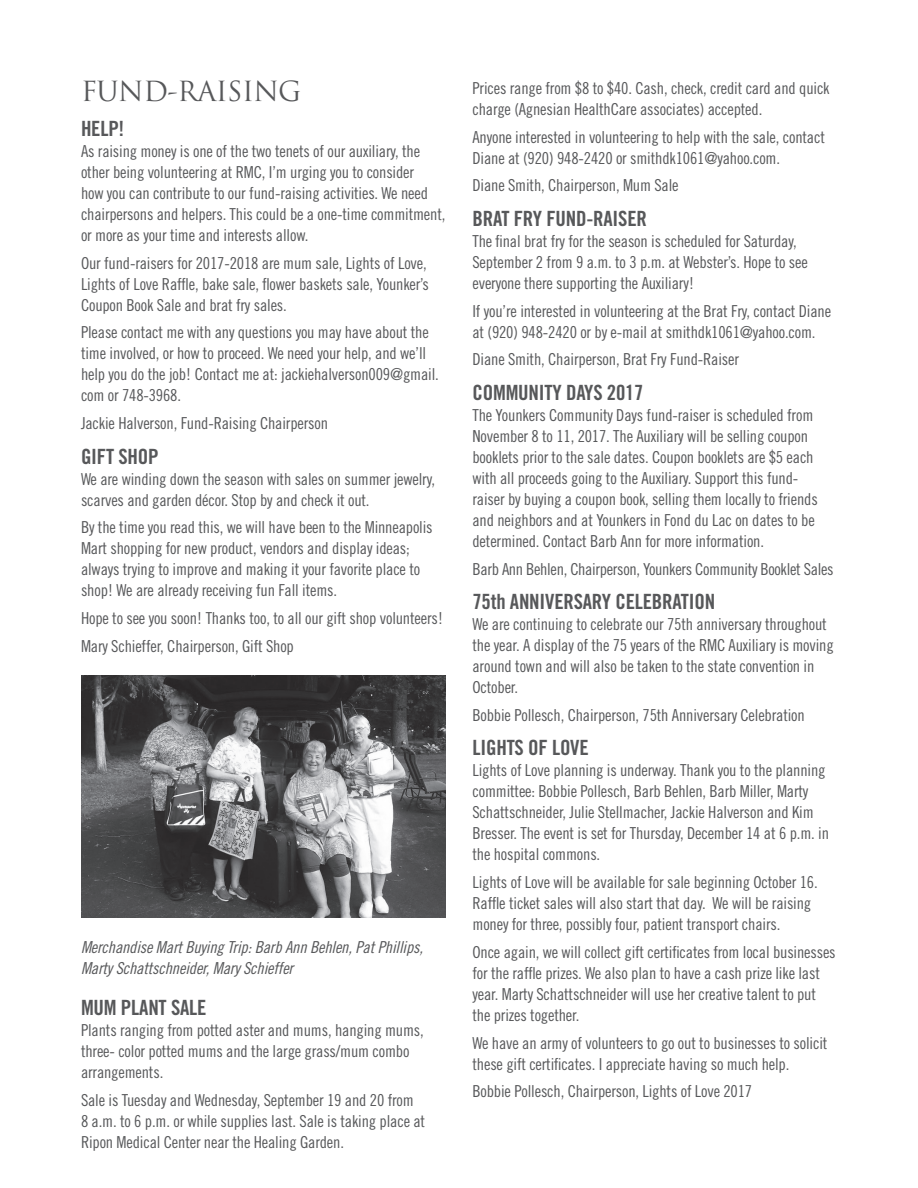
<style>
.page{position:relative;width:918px;height:1188px;background:#fff}
.page>*{position:absolute;margin:0;border:0;box-sizing:border-box;transform-origin:0 0}
.t1{font:27px "Trajan Pro";letter-spacing:-.02em;color:#57585a}
.t2{font:21px "Trade Gothic Bold Cond Twenty";letter-spacing:-.01em;color:#57585a}
.t3{font:16.5px/21px "Trade Gothic Cond Eighteen";letter-spacing:-.01em;color:#57585a}
.t4{font:16.5px/21px "Trade Gothic Cond Eighteen Obl";letter-spacing:-.01em;color:#57585a}
</style>
<div class="page">
<img style="left:81px;top:675px;width:365px;height:243px">
<h1 class="t1" style="left:81px;top:74px;width:222px">FUND-RAISING</h1>
<p class="t2" style="left:81px;top:116px;width:45px">HELP!</p>
<p class="t3" style="left:81px;top:140px;width:366px">As raising money is one of the two tenets of our auxiliary, the other being volunteering at RMC, I’m urging you to consider<br>how you can contribute to our fund-raising activities. We need chairpersons and helpers. This could be a one-time commitment, or more as your time and interests allow.</p>
<p class="t3" style="left:81px;top:252px;width:349px">Our fund-raisers for 2017-2018 are mum sale, Lights of Love,<br>Lights of Love Raffle, bake sale, flower baskets sale, Younker’s<br>Coupon Book Sale and brat fry sales.</p>
<p class="t3" style="left:81px;top:322px;width:359px">Please contact me with any questions you may have about the time involved, or how to proceed. We need your help, and we’ll help you do the job! Contact me at: jackiehalverson009@gmail. com or 748-3968.</p>
<p class="t3" style="left:81px;top:412px;width:249px">Jackie Halverson, Fund-Raising Chairperson</p>
<p class="t2" style="left:81px;top:443px;width:79px">GIFT SHOP</p>
<p class="t3" style="left:81px;top:468px;width:356px">We are winding down the season with sales on summer jewelry, scarves and garden décor. Stop by and check it out.</p>
<p class="t3" style="left:81px;top:517px;width:353px">By the time you read this, we will have been to the Minneapolis Mart shopping for new product, vendors and display ideas; always trying to improve and making it your favorite place to shop! We are already receiving fun Fall items.</p>
<p class="t3" style="left:81px;top:604px;width:364px;line-height:27.8px">Hope to see you soon! Thanks too, to all our gift shop volunteers!<br>Mary Schieffer, Chairperson, Gift Shop</p>
<p class="t4" style="left:81px;top:936px;width:344px">Merchandise Mart Buying Trip: Barb Ann Behlen, Pat Phillips,<br>Marty Schattschneider, Mary Schieffer</p>
<p class="t2" style="left:81px;top:995px;width:127px">MUM PLANT SALE</p>
<p class="t3" style="left:81px;top:1019px;width:344px">Plants ranging from potted aster and mums, hanging mums, three- color potted mums and the large grass/mum combo arrangements.</p>
<p class="t3" style="left:81px;top:1089px;width:346px">Sale is Tuesday and Wednesday, September 19 and 20 from<br>8 a.m. to 6 p.m. or while supplies last. Sale is taking place at<br>Ripon Medical Center near the Healing Garden.</p>
<p class="t3" style="left:472px;top:77px;width:359px">Prices range from $8 to $40. Cash, check, credit card and quick charge (Agnesian HealthCare associates) accepted.</p>
<p class="t3" style="left:472px;top:126px;width:354px">Anyone interested in volunteering to help with the sale, contact<br>Diane at (920) 948-2420 or smithdk1061@yahoo.com.</p>
<p class="t3" style="left:472px;top:175px;width:208px">Diane Smith, Chairperson, Mum Sale</p>
<p class="t2" style="left:472px;top:206px;width:176px">BRAT FRY FUND-RAISER</p>
<p class="t3" style="left:472px;top:230px;width:337px">The final brat fry for the season is scheduled for Saturday,<br>September 2 from 9 a.m. to 3 p.m. at Webster’s. Hope to see everyone there supporting the Auxiliary!</p>
<p class="t3" style="left:472px;top:300px;width:360px">If you’re interested in volunteering at the Brat Fry, contact Diane at (920) 948-2420 or by e-mail at smithdk1061@yahoo.com.</p>
<p class="t3" style="left:472px;top:349px;width:268px">Diane Smith, Chairperson, Brat Fry Fund-Raiser</p>
<p class="t2" style="left:472px;top:380px;width:173px">COMMUNITY DAYS 2017</p>
<p class="t3" style="left:472px;top:404px;width:347px">The Younkers Community Days fund-raiser is scheduled from November 8 to 11, 2017. The Auxiliary will be selling coupon booklets prior to the sale dates. Coupon booklets are $5 each with all proceeds going to the Auxiliary. Support this fund&shy;raiser by buying a coupon book, selling them locally to friends and neighbors and at Younkers in Fond du Lac on dates to be determined. Contact Barb Ann for more information.</p>
<p class="t3" style="left:472px;top:558px;width:363px">Barb Ann Behlen, Chairperson, Younkers Community Booklet Sales</p>
<p class="t2" style="left:472px;top:589px;width:244px">75th ANNIVERSARY CELEBRATION</p>
<p class="t3" style="left:472px;top:614px;width:363px">We are continuing to celebrate our 75th anniversary throughout the year. A display of the 75 years of the RMC Auxiliary is moving around town and will also be taken to the state convention in October.</p>
<p class="t3" style="left:472px;top:704px;width:334px">Bobbie Pollesch, Chairperson, 75th Anniversary Celebration</p>
<p class="t2" style="left:472px;top:735px;width:118px">LIGHTS OF LOVE</p>
<p class="t3" style="left:472px;top:760px;width:358px">Lights of Love planning is underway. Thank you to the planning committee: Bobbie Pollesch, Barb Behlen, Barb Miller, Marty Schattschneider, Julie Stellmacher, Jackie Halverson and Kim Bresser. The event is set for Thursday, December 14 at 6 p.m. in the hospital commons.</p>
<p class="t3" style="left:472px;top:872px;width:347px">Lights of Love will be available for sale beginning October 16.<br>Raffle ticket sales will also start that day. We will be raising money for three, possibly four, patient transport chairs.</p>
<p class="t3" style="left:472px;top:941px;width:365px">Once again, we will collect gift certificates from local businesses for the raffle prizes. We also plan to have a cash prize like last year. Marty Schattschneider will use her creative talent to put the prizes together.</p>
<p class="t3" style="left:472px;top:1032px;width:356px">We have an army of volunteers to go out to businesses to solicit these gift certificates. I appreciate having so much help.</p>
<p class="t3" style="left:472px;top:1081px;width:281px">Bobbie Pollesch, Chairperson, Lights of Love 2017</p>
</div>
